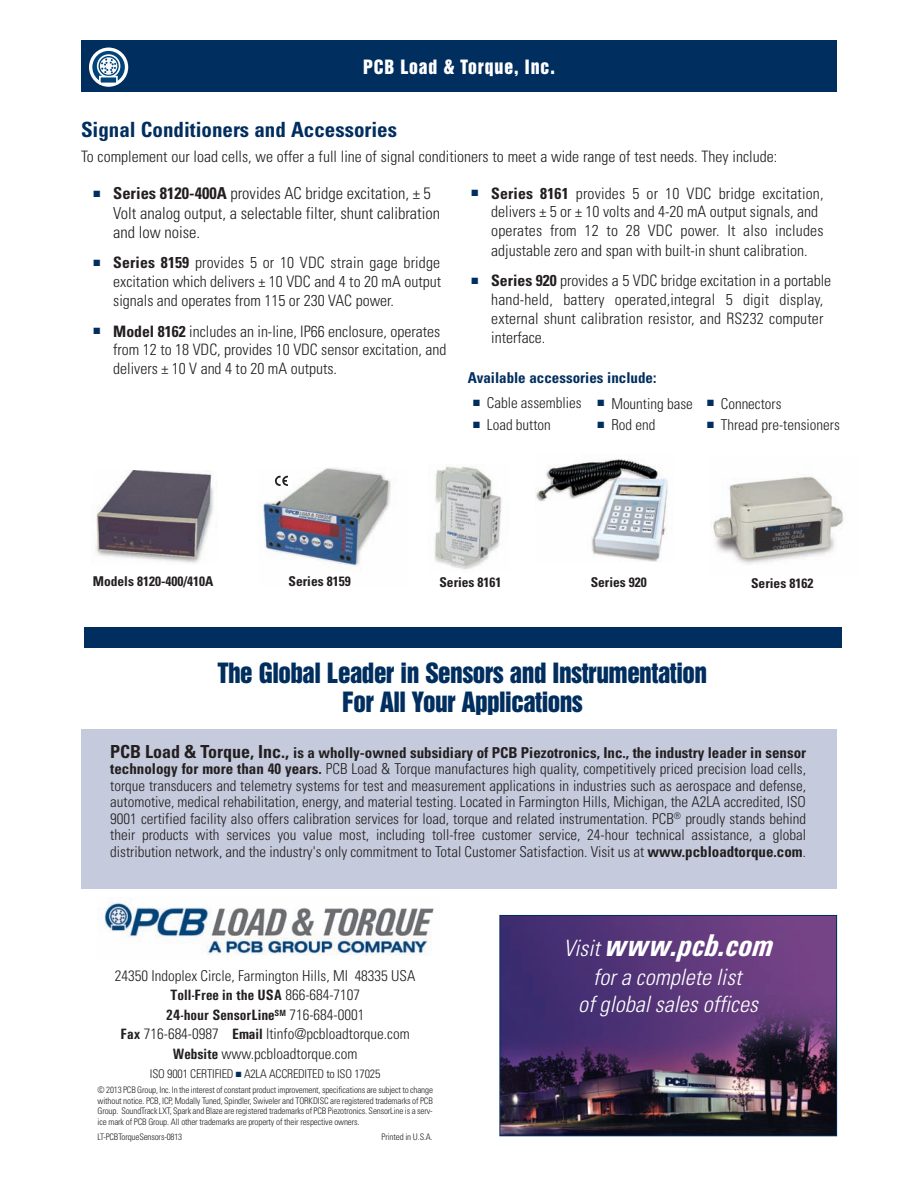
<style>
.page{position:relative;width:918px;height:1188px;background:#fff}
.page>*{position:absolute;margin:0;border:0;box-sizing:border-box;transform-origin:0 0}
.t1{font:italic 700 condensed 31.5px "Univers";color:#fff}
.t2{font:25.5px/28.5px "Swiss 921 BT Regular A";letter-spacing:-.02em;color:#002e5e;text-align:center}
.t3{font:italic 300 condensed 22.5px/27px "Univers";color:#fff;text-align:center}
.t4{font:700 condensed 21px "Univers";color:#002e5e}
.t5{font:18px "Swiss 921 BT Regular A";letter-spacing:.05em;color:#fff}
.t6{font:300 condensed 16.5px/19.5px "Univers";color:#231f20}
.t7{font:300 condensed 15.75px/19px "Univers";color:#231f20}
.t8{font:300 condensed 15px/16.5px "Univers";color:#231f20;text-align:center}
.t9{font:700 condensed 15px "Univers";color:#002e5e}
.t10{font:700 condensed 13.5px "Univers";color:#231f20}
.t11{font:300 condensed 12px "Univers";letter-spacing:-.015em;color:#231f20}
.t12{font:300 condensed 9px/10.5px "Univers";letter-spacing:-.015em;color:#231f20;text-align:justify}
.s1{color:#002e5e}
.s2{font-weight:700}
.s3{font-weight:700;font-size:18px}
.s4{font-weight:300;font-size:22.5px}
</style>
<div class="page">
<div style="left:81px;top:40px;width:756px;height:52px;background:#002e5e"></div>
<svg style="left:89px;top:48px;width:39px;height:39px"></svg>
<div style="left:84px;top:627px;width:757px;height:21px;background:#002e5e"></div>
<img style="left:502px;top:917px;width:333px;height:217px">
<div style="left:500px;top:915px;width:337px;height:221px;border:1px solid #002e5e"></div>
<img style="left:104px;top:899px;width:330px;height:56px">
<img style="left:434px;top:466px;width:68px;height:104px">
<img style="left:261px;top:468px;width:130px;height:99px">
<img style="left:535px;top:459px;width:133px;height:103px">
<img style="left:711px;top:476px;width:133px;height:89px">
<svg style="left:275px;top:476px;width:13px;height:10px"></svg>
<div style="left:81px;top:729px;width:756px;height:160px;background:#c5cbdc"></div>
<img style="left:96px;top:471px;width:118px;height:92px">
<p class="t5" style="left:363px;top:59px;width:193px">PCB Load &amp; Torque, Inc.</p>
<h3 class="t4" style="left:81px;top:122px;width:318px">Signal Conditioners and Accessories</h3>
<p class="t7" style="left:81px;top:148px;width:698px">To complement our load cells, we offer a full line of signal conditioners to meet a wide range of test needs. They include:</p>
<p class="t6" style="left:113px;top:185px;width:328px;text-indent:-20px"><span class="s1">■</span> <span class="s2">Series 8120-400A</span> provides AC bridge excitation, ± 5<br>Volt analog output, a selectable filter, shunt calibration and low noise.</p>
<p class="t7" style="left:113px;top:254px;width:329px;text-align:justify;text-indent:-20px"><span class="s1">■</span> <span class="s2">Series 8159</span> provides 5 or 10 VDC strain gage bridge excitation which delivers ± 10 VDC and 4 to 20 mA output signals and operates from 115 or 230 VAC power.</p>
<p class="t7" style="left:113px;top:323px;width:335px;text-indent:-20px"><span class="s1">■</span> <span class="s2">Model 8162</span> includes an in-line, IP66 enclosure, operates from 12 to 18 VDC, provides 10 VDC sensor excitation, and delivers ± 10 V and 4 to 20 mA outputs.</p>
<p class="t7" style="left:491px;top:185px;width:334px;text-indent:-20px"><span class="s1">■</span> <span class="s2">Series 8161</span> provides 5 or 10 VDC bridge excitation, delivers ± 5 or ± 10 volts and 4-20 mA output signals, and operates from 12 to 28 VDC power. It also includes adjustable zero and span with built-in shunt calibration.</p>
<p class="t7" style="left:491px;top:272px;width:342px;text-indent:-20px"><span class="s1">■</span> <span class="s2">Series 920</span> provides a 5 VDC bridge excitation in a portable hand-held, battery operated,integral 5 digit display, external shunt calibration resistor, and RS232 computer interface.</p>
<p class="t9" style="left:468px;top:372px;width:190px">Available accessories include:</p>
<p class="t8" style="left:473px;top:396px;width:110px"><span class="s1">■</span> Cable assemblies</p>
<p class="t8" style="left:473px;top:418px;width:79px"><span class="s1">■</span> Load button</p>
<p class="t8" style="left:707px;top:396px;width:76px"><span class="s1">■</span> Connectors</p>
<p class="t8" style="left:707px;top:418px;width:134px"><span class="s1">■</span> Thread pre-tensioners</p>
<p class="t8" style="left:598px;top:396px;width:97px"><span class="s1">■</span> Mounting base</p>
<p class="t8" style="left:598px;top:418px;width:59px"><span class="s1">■</span> Rod end</p>
<p class="t10" style="left:93px;top:577px;width:122px">Models 8120-400/410A</p>
<p class="t10" style="left:289px;top:577px;width:64px">Series 8159</p>
<p class="t10" style="left:439px;top:578px;width:64px">Series 8161</p>
<p class="t10" style="left:591px;top:577px;width:58px">Series 920</p>
<p class="t10" style="left:751px;top:578px;width:64px">Series 8162</p>
<h2 class="t2" style="left:218px;top:660px;width:491px">The Global Leader in Sensors and Instrumentation<br>For All Your Applications</h2>
<p class="t8" style="left:110px;top:746px;width:697px;text-align:justify"><span class="s3">PCB Load &amp; Torque, Inc.,</span> <span class="s2">is a wholly-owned subsidiary of PCB Piezotronics, Inc., the industry leader in sensor technology for more than 40 years.</span> PCB Load &amp; Torque manufactures high quality, competitively priced precision load cells, torque transducers and telemetry systems for test and measurement applications in industries such as aerospace and defense, automotive, medical rehabilitation, energy, and material testing. Located in Farmington Hills, Michigan, the A2LA accredited, ISO 9001 certified facility also offers calibration services for load, torque and related instrumentation. PCB<sup>®</sup> proudly stands behind their products with services you value most, including toll-free customer service, 24-hour technical assistance, a global distribution network, and the industry's only commitment to Total Customer Satisfaction. Visit us at <span class="s2">www.pcbloadtorque.com</span>.</p>
<p class="t8" style="left:115px;top:967px;width:302px;line-height:19.5px">24350 Indoplex Circle, Farmington Hills, MI 48335 USA <span class="s2">Toll-Free in the USA</span> 866-684-7107<br><span class="s2">24-hour SensorLine</span><sup>SM</sup> 716-684-0001<br><span class="s2">Fax</span> 716-684-0987 <span class="s2">Email</span> ltinfo@pcbloadtorque.com <span class="s2">Website</span> www.pcbloadtorque.com</p>
<p class="t11" style="left:150px;top:1070px;width:232px">ISO 9001 CERTIFIED <span class="s1">■</span> A2LA ACCREDITED to ISO 17025</p>
<p class="t12" style="left:98px;top:1086px;width:337px">© 2013 PCB Group, Inc. In the interest of constant product improvement, specifications are subject to change without notice. PCB, ICP, Modally Tuned, Spindler, Swiveler and TORKDISC are registered trademarks of PCB Group. SoundTrack LXT, Spark and Blaze are registered trademarks of PCB Piezotronics. SensorLine is a serv&shy;ice mark of PCB Group. All other trademarks are property of their respective owners.</p>
<p class="t12" style="left:98px;top:1132px;width:86px">LT-PCBTorqueSensors-0813</p>
<p class="t12" style="left:382px;top:1132px;width:53px">Printed in U.S.A.</p>
<h1 class="t1" style="left:564px;top:927px;width:211px"><span class="s4">Visit</span> www.pcb.com</h1>
<h3 class="t3" style="left:578px;top:966px;width:181px">for a complete list<br>of global sales offices</h3>
</div>
